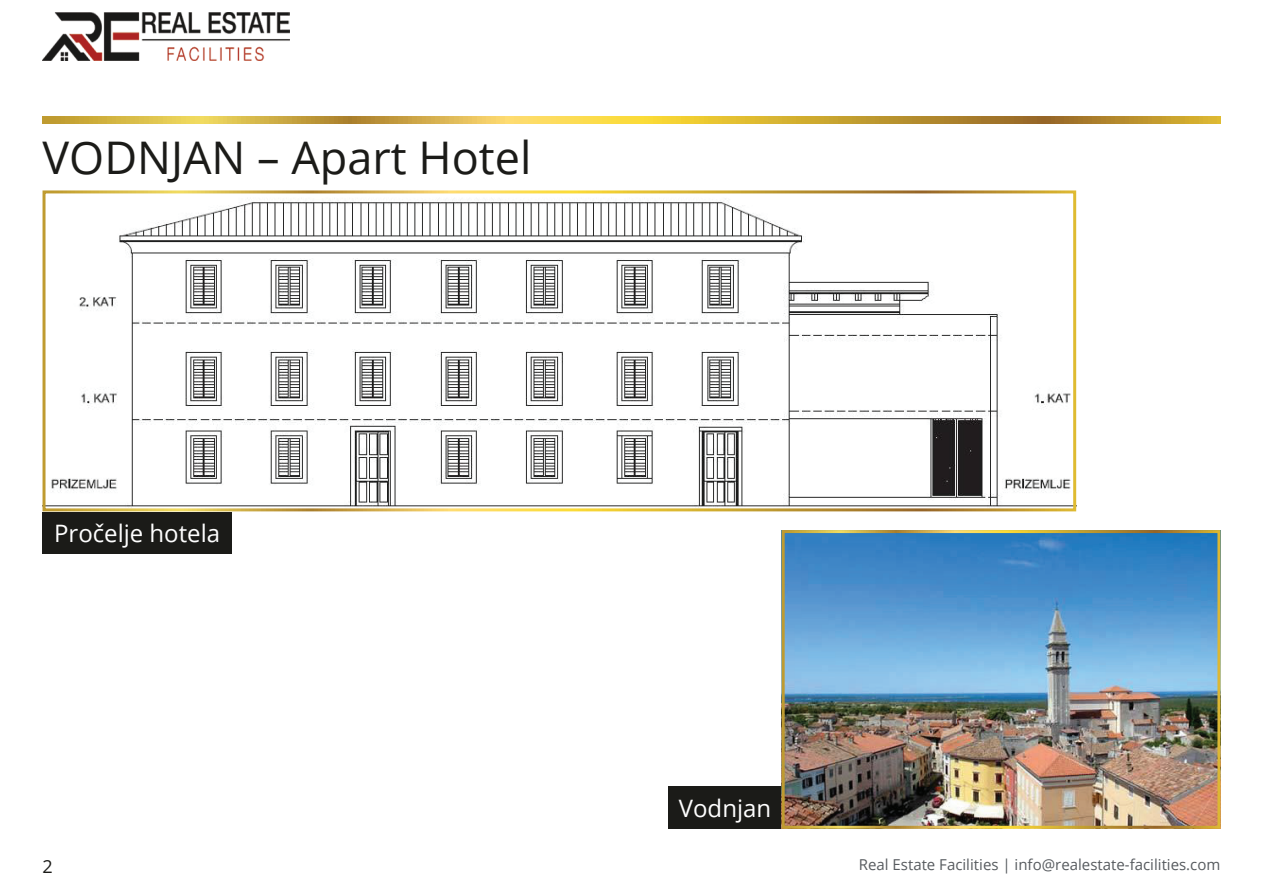
<style>
.page{position:relative;width:1263px;height:893px;background:#fff}
.page>*{position:absolute;margin:0;border:0;box-sizing:border-box;transform-origin:0 0}
.t1{font:45px "Open Sans";color:#1b1b18}
.t2{font:24px "Open Sans";color:#fff}
.t3{font:18px "Open Sans";color:#1b1b18}
.t4{font:15px "Open Sans";color:#575b5f}
</style>
<div class="page">
<img style="left:43px;top:13px;width:246px;height:48px">
<div style="left:43px;top:511px;width:189px;height:42px;background:#1b1b18"></div>
<div style="left:668px;top:786px;width:114px;height:43px;background:#1b1b18"></div>
<svg style="left:43px;top:117px;width:1177px;height:6px;background:#cfab3d"></svg>
<img style="left:47px;top:198px;width:1025px;height:309px">
<div style="left:43px;top:190px;width:1033px;height:321px;border:3px solid #fff"></div>
<img style="left:786px;top:534px;width:430px;height:291px">
<h1 class="t1" style="left:43px;top:127px;width:490px">VODNJAN – Apart Hotel</h1>
<h2 class="t2" style="left:54px;top:516px;width:168px">Pročelje hotela</h2>
<h2 class="t2" style="left:679px;top:792px;width:94px">Vodnjan</h2>
<p class="t3" style="left:43px;top:854px;width:12px">2</p>
<p class="t4" style="left:859px;top:855px;width:363px">Real Estate Facilities | info@realestate-facilities.com</p>
</div>
